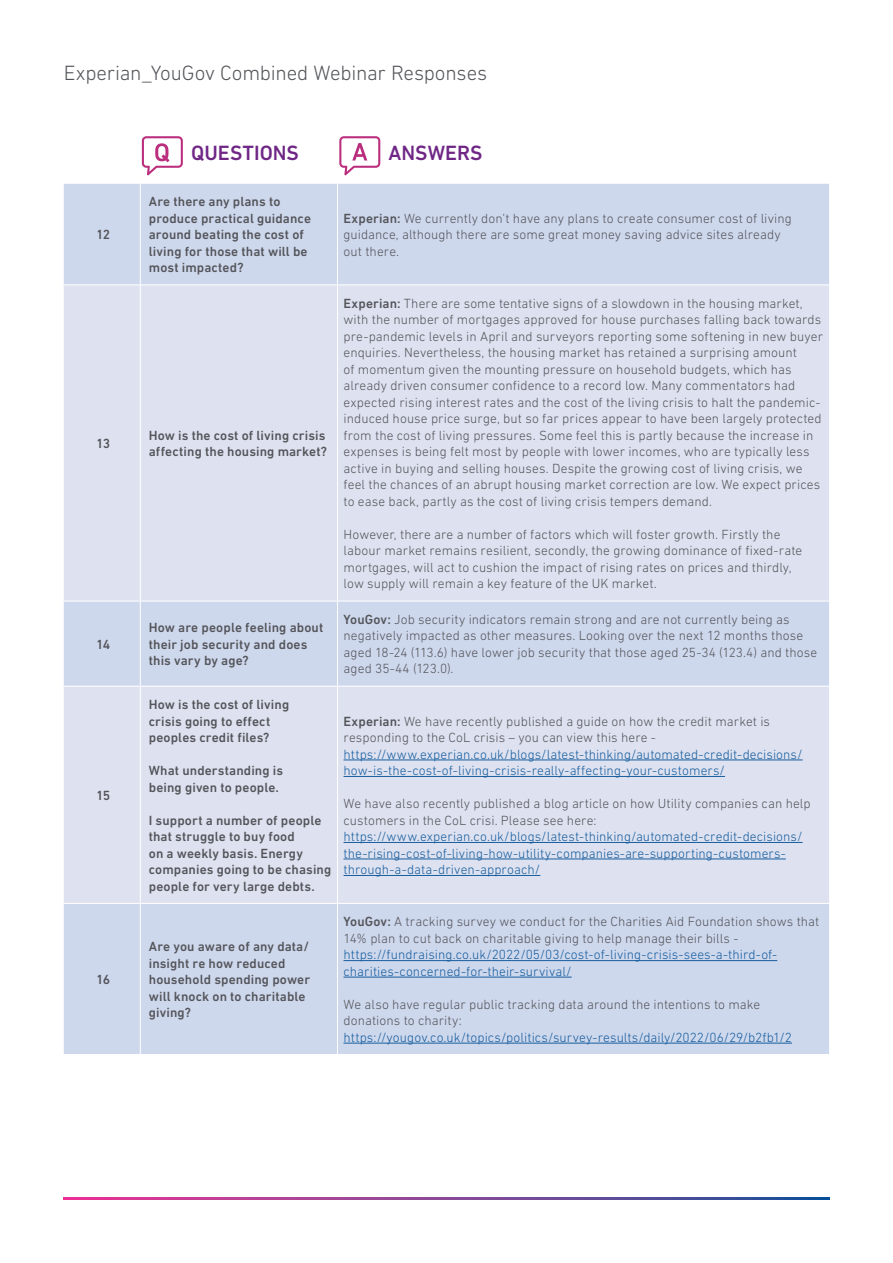
<style>
.page{position:relative;width:893px;height:1263px;background:#fff}
.page>*{position:absolute;margin:0;border:0;box-sizing:border-box;transform-origin:0 0}
.t1{font:300 21px "DIN Next W1 G";letter-spacing:-.01em;color:#54555a}
.t2{font:500 21px "DIN Next W1 G";color:#6f2786}
.Cell_Body_9_11{font:300 13.5px/16.5px "DIN Next W1 G";letter-spacing:.005em;color:#54555a}
.Cell_Body_9_11-2{font:500 13.5px/16.5px "DIN Next W1 G";letter-spacing:.01em;color:#54555a}
.Cell_Body_9_11-3{font:300 13.5px/16.5px "DIN Next W1 G";letter-spacing:.005em;color:#175d9e}
.s1{font-weight:500}
.s2{font-weight:500;color:#54555a}
.s3{color:#54555a}
.s4{color:#175d9e}
</style>
<div class="page">
<svg style="left:64px;top:1198px;width:765px;height:1px"></svg>
<svg style="left:142px;top:136px;width:41px;height:39px"></svg>
<svg style="left:339px;top:136px;width:41px;height:39px"></svg>
<div style="left:64px;top:184px;width:765px;height:870px;background:#ced8ed"></div>
<svg style="left:64px;top:285px;width:765px;height:618px;background:#dbe0ef"></svg>
<hr style="left:140px;top:184px;width:1px;height:100px;background:#fff">
<hr style="left:337px;top:184px;width:1px;height:100px;background:#fff">
<hr style="left:64px;top:284px;width:76px;height:1px;background:#fff">
<hr style="left:140px;top:284px;width:198px;height:1px;background:#fff">
<hr style="left:140px;top:285px;width:1px;height:316px;background:#fff">
<hr style="left:338px;top:284px;width:491px;height:1px;background:#fff">
<hr style="left:337px;top:285px;width:1px;height:316px;background:#fff">
<hr style="left:64px;top:601px;width:76px;height:1px;background:#fff">
<hr style="left:140px;top:601px;width:198px;height:1px;background:#fff">
<hr style="left:140px;top:601px;width:1px;height:85px;background:#fff">
<hr style="left:338px;top:601px;width:491px;height:1px;background:#fff">
<hr style="left:337px;top:601px;width:1px;height:85px;background:#fff">
<hr style="left:64px;top:686px;width:76px;height:1px;background:#fff">
<hr style="left:140px;top:686px;width:198px;height:1px;background:#fff">
<hr style="left:140px;top:686px;width:1px;height:217px;background:#fff">
<hr style="left:338px;top:686px;width:491px;height:1px;background:#fff">
<hr style="left:337px;top:686px;width:1px;height:217px;background:#fff">
<hr style="left:64px;top:903px;width:76px;height:1px;background:#fff">
<hr style="left:140px;top:903px;width:198px;height:1px;background:#fff">
<hr style="left:140px;top:904px;width:1px;height:150px;background:#fff">
<hr style="left:338px;top:903px;width:491px;height:1px;background:#fff">
<hr style="left:337px;top:904px;width:1px;height:150px;background:#fff">
<hr style="left:344px;top:760px;width:459px;height:1px;background:#175d9e">
<hr style="left:344px;top:776px;width:381px;height:1px;background:#175d9e">
<hr style="left:344px;top:842px;width:459px;height:1px;background:#175d9e">
<hr style="left:344px;top:859px;width:442px;height:1px;background:#175d9e">
<hr style="left:344px;top:875px;width:196px;height:1px;background:#175d9e">
<hr style="left:344px;top:960px;width:433px;height:1px;background:#175d9e">
<hr style="left:344px;top:977px;width:228px;height:1px;background:#175d9e">
<hr style="left:344px;top:1043px;width:448px;height:1px;background:#175d9e">
<h1 class="t1" style="left:64px;top:60px;width:425px">Experian_YouGov Combined Webinar Responses</h1>
<p class="Cell_Body_9_11-2" style="left:96px;top:226px;width:16px">12</p>
<h1 class="t2" style="left:191px;top:141px;width:109px">QUESTIONS</h1>
<h1 class="t2" style="left:388px;top:141px;width:96px">ANSWERS</h1>
<p class="Cell_Body_9_11-2" style="left:149px;top:193px;width:164px">Are there any plans to produce practical guidance around beating the cost of living for those that will be most impacted?</p>
<p class="Cell_Body_9_11" style="left:344px;top:210px;width:450px"><span class="s1">Experian:</span> We currently don’t have any plans to create consumer cost of living guidance, although there are some great money saving advice sites already out there.</p>
<p class="Cell_Body_9_11-2" style="left:96px;top:435px;width:16px">13</p>
<p class="Cell_Body_9_11-2" style="left:149px;top:427px;width:180px">How is the cost of living crisis affecting the housing market?</p>
<p class="Cell_Body_9_11" style="left:344px;top:295px;width:481px"><span class="s1">Experian:</span> There are some tentative signs of a slowdown in the housing market, with the number of mortgages approved for house purchases falling back towards pre-pandemic levels in April and surveyors reporting some softening in new buyer enquiries. Nevertheless, the housing market has retained a surprising amount<br>of momentum given the mounting pressure on household budgets, which has already driven consumer confidence to a record low. Many commentators had expected rising interest rates and the cost of the living crisis to halt the pandemic&shy;induced house price surge, but so far prices appear to have been largely protected from the cost of living pressures. Some feel this is partly because the increase in expenses is being felt most by people with lower incomes, who are typically less active in buying and selling houses. Despite the growing cost of living crisis, we feel the chances of an abrupt housing market correction are low. We expect prices to ease back, partly as the cost of living crisis tempers demand.</p>
<p class="Cell_Body_9_11" style="left:344px;top:526px;width:460px">However, there are a number of factors which will foster growth. Firstly the labour market remains resilient, secondly, the growing dominance of fixed-rate mortgages, will act to cushion the impact of rising rates on prices and thirdly, low supply will remain a key feature of the UK market.</p>
<p class="Cell_Body_9_11-2" style="left:96px;top:636px;width:16px">14</p>
<p class="Cell_Body_9_11-2" style="left:96px;top:787px;width:16px">15</p>
<p class="Cell_Body_9_11-2" style="left:96px;top:971px;width:16px">16</p>
<p class="Cell_Body_9_11-2" style="left:149px;top:619px;width:176px">How are people feeling about their job security and does this vary by age?</p>
<p class="Cell_Body_9_11" style="left:344px;top:611px;width:475px"><span class="s1">YouGov:</span> Job security indicators remain strong and are not currently being as negatively impacted as other measures. Looking over the next 12 months those aged 18-24 (113.6) have lower job security that those aged 25-34 (123.4) and those aged 35-44 (123.0).</p>
<p class="Cell_Body_9_11-2" style="left:149px;top:696px;width:142px">How is the cost of living crisis going to effect peoples credit files?</p>
<p class="Cell_Body_9_11-2" style="left:149px;top:762px;width:136px">What understanding is</p>
<p class="Cell_Body_9_11-2" style="left:149px;top:779px;width:132px">being given to people.</p>
<p class="Cell_Body_9_11-2" style="left:149px;top:812px;width:184px">I support a number of people that struggle to buy food<br>on a weekly basis. Energy companies going to be chasing people for very large debts.</p>
<p class="Cell_Body_9_11-2" style="left:149px;top:938px;width:163px">Are you aware of any data/ insight re how reduced household spending power will knock on to charitable giving?</p>
<p class="Cell_Body_9_11-3" style="left:344px;top:713px;width:461px"><span class="s2">Experian:</span> <span class="s3">We have recently published a guide on how the credit market is responding to the CoL crisis – you can view this here - </span>https://www.experian.co.uk/blogs/latest-thinking/automated-credit-decisions/ how-is-the-cost-of-living-crisis-really-affecting-your-customers/</p>
<p class="Cell_Body_9_11" style="left:344px;top:795px;width:469px">We have also recently published a blog article on how Utility companies can help customers in the CoL crisi. Please see here:</p>
<p class="Cell_Body_9_11-3" style="left:344px;top:828px;width:461px">https://www.experian.co.uk/blogs/latest-thinking/automated-credit-decisions/ the-rising-cost-of-living-how-utility-companies-are-supporting-customers&shy;through-a-data-driven-approach/</p>
<p class="Cell_Body_9_11" style="left:344px;top:913px;width:477px"><span class="s1">YouGov:</span> A tracking survey we conduct for the Charities Aid Foundation shows that 14% plan to cut back on charitable giving to help manage their bills - <span class="s4">https://fundraising.co.uk/2022/05/03/cost-of-living-crisis-sees-a-third-of&shy;charities-concerned-for-their-survival/</span></p>
<p class="Cell_Body_9_11" style="left:344px;top:996px;width:450px">We also have regular public tracking data around the intentions to make donations to charity: <span class="s4">https://yougov.co.uk/topics/politics/survey-results/daily/2022/06/29/b2fb1/2</span></p>
</div>
